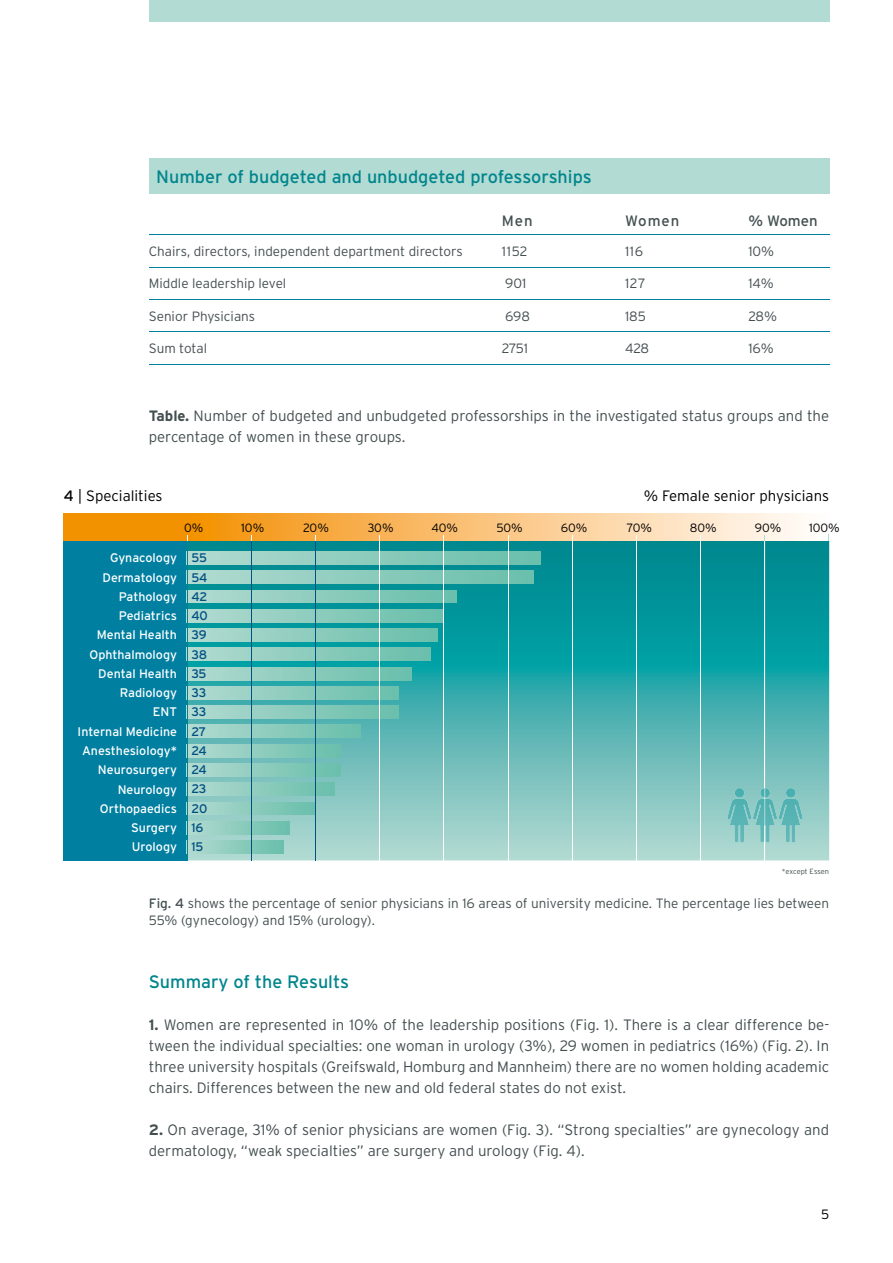
<style>
.page{position:relative;width:893px;height:1263px;background:#fff}
.page>*{position:absolute;margin:0;border:0;box-sizing:border-box;transform-origin:0 0}
.t1{font:18px "Interstate";color:#00858c}
.t2{font:300 15px/21px "Interstate";color:#444f50}
.t3{font:300 15px "Interstate";color:#000}
.t4{font:15px "Interstate";letter-spacing:.04em;color:#444f50}
.t5{font:300 13.5px/16.2px "Interstate";color:#444f50}
.t6{font:300 13.5px "Interstate";color:#000}
.t7{font:12.45px/19.2px "Interstate";color:#fff;text-align:right}
.t8{font:12.45px/19.2px "Interstate";letter-spacing:-.015em;color:#005081}
.t9{font:300 12px "Interstate";color:#000}
.t10{font:300 7.5px "Interstate";letter-spacing:-.01em;color:#444f50}
.s1{font-weight:700}
.s2{font-weight:400}
</style>
<div class="page">
<div style="left:149px;top:0;width:680px;height:21px;background:#b2dbd3"></div>
<hr style="left:149px;top:364px;width:680px;height:1px;background:#007fa1">
<div style="left:149px;top:158px;width:680px;height:36px;background:#b2dbd3"></div>
<hr style="left:149px;top:267px;width:680px;height:1px;background:#007fa1">
<hr style="left:149px;top:299px;width:680px;height:1px;background:#007fa1">
<hr style="left:149px;top:332px;width:680px;height:1px;background:#007fa1">
<hr style="left:149px;top:235px;width:680px;height:1px;background:#007fa1">
<svg style="left:188px;top:541px;width:641px;height:319px;background:#48b0b0"></svg>
<div style="left:64px;top:530px;width:123px;height:330px;background:#007fa1"></div>
<svg style="left:188px;top:552px;width:352px;height:12px;background:#8dccbd"></svg>
<svg style="left:188px;top:571px;width:346px;height:13px;background:#8dccbd"></svg>
<svg style="left:188px;top:590px;width:268px;height:13px;background:#8eccbe"></svg>
<svg style="left:188px;top:609px;width:256px;height:13px;background:#8dccbd"></svg>
<svg style="left:188px;top:629px;width:249px;height:12px;background:#8dccbd"></svg>
<svg style="left:188px;top:648px;width:243px;height:13px;background:#8dccbd"></svg>
<svg style="left:188px;top:667px;width:224px;height:13px;background:#8dccbd"></svg>
<svg style="left:188px;top:686px;width:211px;height:13px;background:#8dccbd"></svg>
<svg style="left:188px;top:706px;width:211px;height:12px;background:#8dccbd"></svg>
<svg style="left:188px;top:725px;width:172px;height:13px;background:#8dccbd"></svg>
<svg style="left:188px;top:744px;width:153px;height:13px;background:#8dccbd"></svg>
<svg style="left:188px;top:763px;width:153px;height:13px;background:#8dccbd"></svg>
<svg style="left:188px;top:783px;width:146px;height:13px;background:#8dccbd"></svg>
<svg style="left:188px;top:802px;width:127px;height:13px;background:#8dccbd"></svg>
<svg style="left:188px;top:821px;width:102px;height:13px"></svg>
<svg style="left:188px;top:840px;width:95px;height:13px"></svg>
<hr style="left:444px;top:537px;width:1px;height:323px;background:#fff">
<hr style="left:251px;top:536px;width:1px;height:324px;background:#005081">
<hr style="left:315px;top:535px;width:1px;height:325px;background:#005081">
<hr style="left:379px;top:539px;width:1px;height:321px;background:#fff">
<hr style="left:508px;top:539px;width:1px;height:321px;background:#fff">
<hr style="left:572px;top:540px;width:1px;height:320px;background:#fff">
<hr style="left:636px;top:539px;width:1px;height:321px;background:#fff">
<hr style="left:700px;top:539px;width:1px;height:321px;background:#fff">
<hr style="left:187px;top:540px;width:1px;height:320px;background:#00858c">
<hr style="left:765px;top:540px;width:1px;height:320px;background:#fff">
<div style="left:64px;top:513px;width:126px;height:28px;background:#f39200"></div>
<div style="left:185px;top:513px;width:644px;height:28px;background:linear-gradient(to right,#f59108,#fffeff)"></div>
<svg style="left:727px;top:788px;width:76px;height:55px;background:#7cc2c0"></svg>
<p class="t1" style="left:156px;top:166px;width:437px">Number of budgeted and unbudgeted professorships</p>
<p class="t5" style="left:149px;top:243px;width:315px">Chairs, directors, independent department directors</p>
<p class="t5" style="left:149px;top:275px;width:139px">Middle leadership level</p>
<p class="t5" style="left:149px;top:308px;width:108px">Senior Physicians</p>
<p class="t5" style="left:149px;top:340px;width:60px">Sum total</p>
<p class="t4" style="left:502px;top:212px;width:32px">Men</p>
<p class="t5" style="left:502px;top:243px;width:27px">1152</p>
<p class="t5" style="left:505px;top:275px;width:23px">901</p>
<p class="t5" style="left:505px;top:308px;width:26px">698</p>
<p class="t5" style="left:502px;top:340px;width:28px">2751</p>
<p class="t4" style="left:625px;top:212px;width:56px">Women</p>
<p class="t5" style="left:625px;top:243px;width:20px">116</p>
<p class="t5" style="left:625px;top:275px;width:22px">127</p>
<p class="t5" style="left:625px;top:308px;width:22px">185</p>
<p class="t5" style="left:625px;top:340px;width:25px">428</p>
<p class="t4" style="left:748px;top:212px;width:71px">% Women</p>
<p class="t5" style="left:748px;top:243px;width:27px">10%</p>
<p class="t5" style="left:748px;top:275px;width:27px">14%</p>
<p class="t5" style="left:748px;top:308px;width:30px">28%</p>
<p class="t5" style="left:748px;top:340px;width:27px">16%</p>
<p class="t2" style="left:149px;top:405px;width:682px"><span class="s1">Table.</span> Number of budgeted and unbudgeted professorships in the investigated status groups and the percentage of women in these groups.</p>
<p class="t3" style="left:64px;top:487px;width:100px"><span class="s2">4</span> | Specialities</p>
<p class="t3" style="left:644px;top:487px;width:187px">% Female senior physicians</p>
<p class="t9" style="left:184px;top:521px;width:21px">0%</p>
<p class="t9" style="left:241px;top:521px;width:25px">10%</p>
<p class="t9" style="left:303px;top:521px;width:27px">20%</p>
<p class="t9" style="left:368px;top:521px;width:27px">30%</p>
<p class="t9" style="left:431px;top:521px;width:28px">40%</p>
<p class="t9" style="left:496px;top:521px;width:28px">50%</p>
<p class="t9" style="left:561px;top:521px;width:28px">60%</p>
<p class="t9" style="left:627px;top:521px;width:27px">70%</p>
<p class="t9" style="left:690px;top:521px;width:28px">80%</p>
<p class="t9" style="left:755px;top:521px;width:28px">90%</p>
<p class="t9" style="left:809px;top:521px;width:32px">100%</p>
<p class="t7" style="left:78px;top:548px;width:101px">Gynacology<br>Dermatology<br>Pathology<br>Pediatrics<br>Mental Health<br>Ophthalmology<br>Dental Health<br>Radiology<br>ENT<br>Internal Medicine<br>Anesthesiology*<br>Neurosurgery<br>Neurology<br>Orthopaedics<br>Surgery<br>Urology</p>
<p class="t8" style="left:191px;top:548px;width:18px">55<br>54<br>42<br>40<br>39<br>38<br>35<br>33<br>33<br>27<br>24<br>24<br>23<br>20<br>16<br>15</p>
<p class="t10" style="left:782px;top:867px;width:49px">*except Essen</p>
<p class="t5" style="left:149px;top:895px;width:682px"><span class="s2">Fig. 4</span> shows the percentage of senior physicians in 16 areas of university medicine. The percentage lies be tween<br>55% (gynecology) and 15% (urology).</p>
<p class="t1" style="left:149px;top:971px;width:202px">Summary of the Results</p>
<p class="t2" style="left:149px;top:1014px;width:682px;text-align:justify"><span class="s1">1.</span> Women are represented in 10% of the leadership positions (Fig. 1). There is a clear difference be&shy;tween the individual specialties: one woman in urology (3%), 29 women in pediatrics (16%) (Fig. 2). In three university hospitals (Greifswald, Homburg and Mannheim) there are no women holding academic chairs. Differences between the new and old federal states do not exist.</p>
<p class="t2" style="left:149px;top:1119px;width:682px"><span class="s1">2.</span> On average, 31% of senior physicians are women (Fig. 3). “Strong specialties” are gynecology and dermatology, “weak specialties” are surgery and urology (Fig. 4).</p>
<p class="t6" style="left:821px;top:1206px;width:10px">5</p>
</div>
